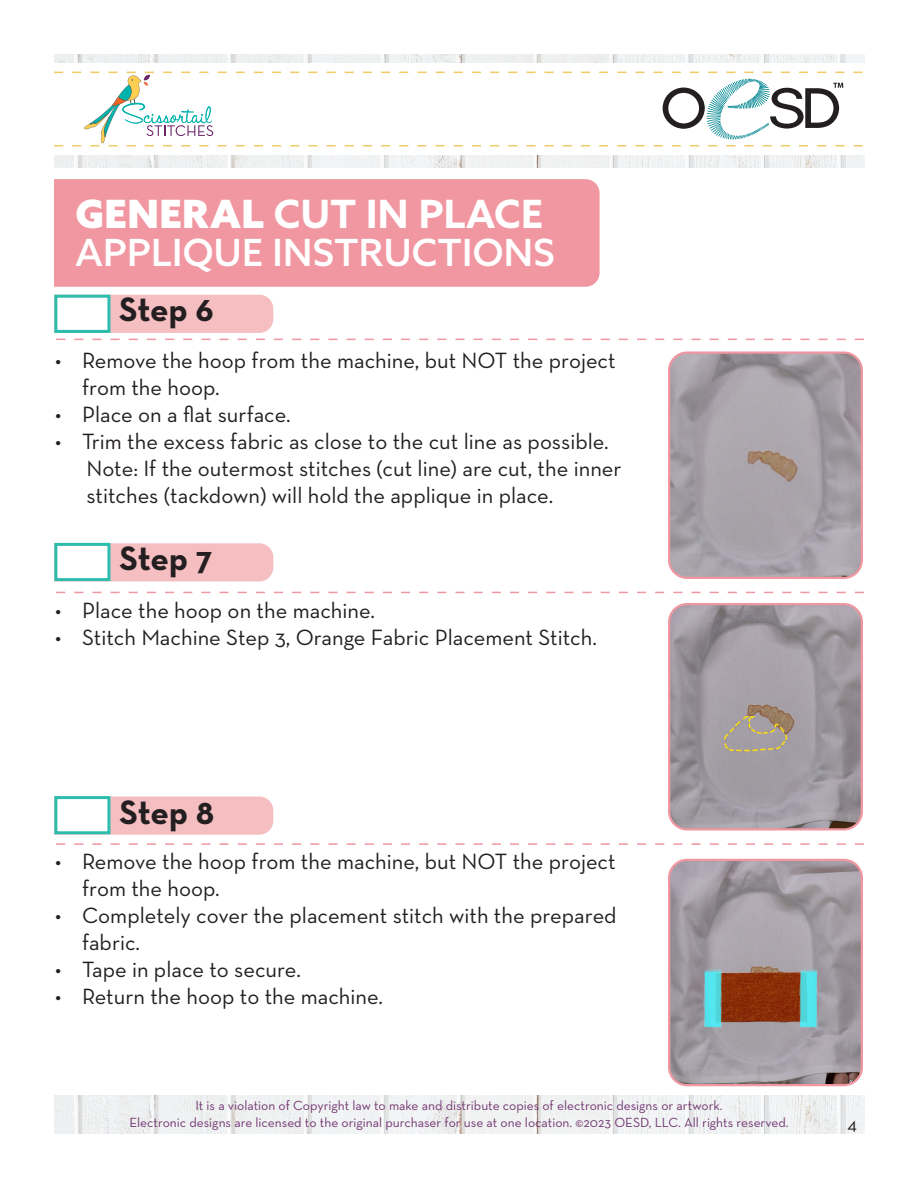
<style>
.page{position:relative;width:918px;height:1188px;background:#fff}
.page>*{position:absolute;margin:0;border:0;box-sizing:border-box;transform-origin:0 0}
.t1{font:700 39px "Azo Sans";letter-spacing:.01em;color:#fff}
.t2{font:500 37.5px "Azo Sans";letter-spacing:.01em;color:#fff}
.t3{font:700 34.5px "Neutra Text";letter-spacing:-.01em;color:#231f20}
.t4{font:22.5px/27px "Neutra Text";color:#231f20}
.t5{font:18px "Neutra Text";color:#231f20}
.t6{font:13.5px "Neutra Text";color:#733873}
.s1{font-weight:900}
</style>
<div class="page">
<div style="left:110px;top:295px;width:163px;height:38px;background:#f5bec1"></div>
<div style="left:110px;top:543px;width:163px;height:38px;background:#f5bec1"></div>
<svg style="left:54px;top:796px;width:219px;height:39px;background:#f4c0c2"></svg>
<div style="left:54px;top:295px;width:56px;height:38px;background:#fff;border:3px solid #2dbdad"></div>
<div style="left:54px;top:543px;width:56px;height:38px;background:#fff;border:3px solid #2dbdad"></div>
<div style="left:54px;top:796px;width:56px;height:38px;background:#fff;border:3px solid #2dbdad"></div>
<div style="left:54px;top:179px;width:546px;height:108px;background:#f097a1"></div>
<img style="left:54px;top:1096px;width:810px;height:38px">
<img style="left:54px;top:54px;width:810px;height:113px">
<div style="left:29px;top:63px;width:863px;height:92px;background:#fff"></div>
<svg style="left:56px;top:339px;width:808px;height:1px"></svg>
<svg style="left:56px;top:592px;width:808px;height:1px"></svg>
<svg style="left:56px;top:843px;width:808px;height:2px"></svg>
<img style="left:671px;top:354px;width:189px;height:222px">
<div style="left:668px;top:351px;width:195px;height:228px;border:2px solid #f097a1;border-radius:18px"></div>
<img style="left:671px;top:606px;width:189px;height:222px">
<div style="left:668px;top:603px;width:195px;height:228px;border:2px solid #f097a1;border-radius:18px"></div>
<img style="left:671px;top:860px;width:189px;height:225px">
<div style="left:668px;top:859px;width:195px;height:227px;border:2px solid #f097a1;border-radius:18px"></div>
<svg style="left:723px;top:715px;width:65px;height:37px;background:#a89e90"></svg>
<img style="left:703px;top:969px;width:21px;height:59px">
<img style="left:798px;top:969px;width:22px;height:59px">
<svg style="left:54px;top:72px;width:809px;height:74px"></svg>
<p class="t1" style="left:75px;top:188px;width:469px"><span class="s1">GENERAL</span> CUT IN PLACE</p>
<p class="t2" style="left:75px;top:227px;width:481px">APPLIQUE INSTRUCTIONS</p>
<p class="t3" style="left:119px;top:288px;width:96px">Step 6</p>
<p class="t4" style="left:82px;top:346px;width:535px;text-indent:-27px">• Remove the hoop from the machine, but NOT the project from the hoop.</p>
<p class="t4" style="left:55px;top:400px;width:237px">• Place on a flat surface.</p>
<p class="t4" style="left:55px;top:427px;width:555px">• Trim the excess fabric as close to the cut line as possible.</p>
<p class="t4" style="left:87px;top:454px;width:537px">Note: If the outermost stitches (cut line) are cut, the inner stitches (tackdown) will hold the applique in place.</p>
<p class="t3" style="left:120px;top:537px;width:94px">Step 7</p>
<p class="t4" style="left:55px;top:596px;width:321px">• Place the hoop on the machine.</p>
<p class="t4" style="left:55px;top:623px;width:543px">• Stitch Machine Step 3, Orange Fabric Placement Stitch.</p>
<p class="t3" style="left:120px;top:791px;width:96px">Step 8</p>
<p class="t4" style="left:82px;top:848px;width:535px;text-indent:-27px">• Remove the hoop from the machine, but NOT the project from the hoop.</p>
<p class="t4" style="left:82px;top:902px;width:536px;text-indent:-27px">• Completely cover the placement stitch with the prepared fabric.</p>
<p class="t4" style="left:55px;top:956px;width:247px">• Tape in place to secure.</p>
<p class="t4" style="left:55px;top:983px;width:330px">• Return the hoop to the machine.</p>
<p class="t6" style="left:195px;top:1098px;width:529px">It is a violation of Copyright law to make and distribute copies of electronic designs or artwork.</p>
<p class="t6" style="left:129px;top:1114px;width:661px">Electronic designs are licensed to the original purchaser for use at one location. ©2023 OESD, LLC. All rights reserved.</p>
<p class="t5" style="left:847px;top:1113px;width:11px">4</p>
</div>
